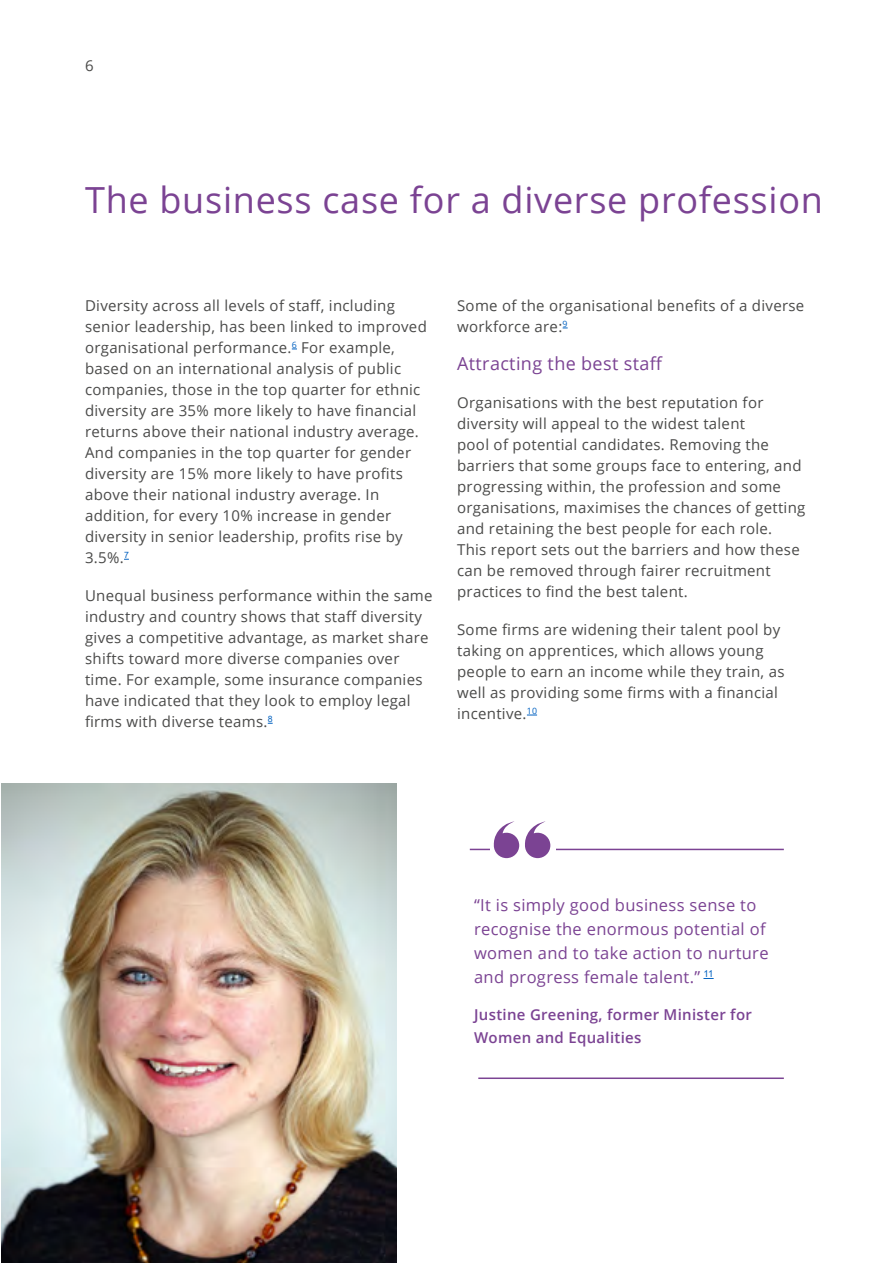
<style>
.page{position:relative;width:893px;height:1263px;background:#fff}
.page>*{position:absolute;margin:0;border:0;box-sizing:border-box;transform-origin:0 0}
.t1{font:36px "Open Sans";letter-spacing:.02em;color:#7b4393}
.t2{font:18px "Open Sans";letter-spacing:.02em;color:#7b4393}
.t3{font:16.5px/24px "Open Sans";letter-spacing:.02em;color:#7b4393}
.t4{font:15px/21px "Open Sans";letter-spacing:.02em;color:#4a4a49}
.t5{font:600 15px/22.5px "Open Sans";letter-spacing:.02em;color:#7b4393}
</style>
<div class="page">
<img style="left:1px;top:783px;width:396px;height:480px">
<hr style="left:478px;top:1077px;width:306px;height:2px;background:#7b4393">
<hr style="left:470px;top:849px;width:314px;height:1px;background:#7b4393">
<div style="left:490px;top:817px;width:65px;height:45px;background:#fff"></div>
<svg style="left:494px;top:821px;width:25px;height:37px"></svg>
<svg style="left:525px;top:821px;width:25px;height:37px"></svg>
<p class="t4" style="left:85px;top:55px;width:10px">6</p>
<h1 class="t1" style="left:85px;top:175px;width:739px">The business case for a diverse profession</h1>
<p class="t4" style="left:85px;top:295px;width:343px">Diversity across all levels of staff, including senior leadership, has been linked to improved organisational performance.<sup>6</sup> For example, based on an international analysis of public companies, those in the top quarter for ethnic diversity are 35% more likely to have financial returns above their national industry average.<br>And companies in the top quarter for gender diversity are 15% more likely to have profits above their national industry average. In addition, for every 10% increase in gender diversity in senior leadership, profits rise by 3.5%.<sup>7</sup></p>
<p class="t4" style="left:85px;top:585px;width:349px">Unequal business performance within the same industry and country shows that staff diversity gives a competitive advantage, as market share shifts toward more diverse companies over time. For example, some insurance companies have indicated that they look to employ legal firms with diverse teams.<sup>8</sup></p>
<p class="t4" style="left:457px;top:295px;width:349px">Some of the organisational benefits of a diverse workforce are:<sup>9</sup></p>
<p class="t2" style="left:457px;top:351px;width:207px">Attracting the best staff</p>
<p class="t4" style="left:457px;top:392px;width:350px">Organisations with the best reputation for diversity will appeal to the widest talent<br>pool of potential candidates. Removing the barriers that some groups face to entering, and progressing within, the profession and some organisations, maximises the chances of getting and retaining the best people for each role.<br>This report sets out the barriers and how these can be removed through fairer recruitment practices to find the best talent.</p>
<p class="t4" style="left:457px;top:619px;width:329px">Some firms are widening their talent pool by taking on apprentices, which allows young people to earn an income while they train, as well as providing some firms with a financial incentive.<sup>10</sup></p>
<p class="t3" style="left:474px;top:892px;width:296px">“It is simply good business sense to recognise the enormous potential of women and to take action to nurture and progress female talent.” <sup>11</sup></p>
<p class="t5" style="left:474px;top:1003px;width:279px">Justine Greening, former Minister for<br>Women and Equalities</p>
</div>
